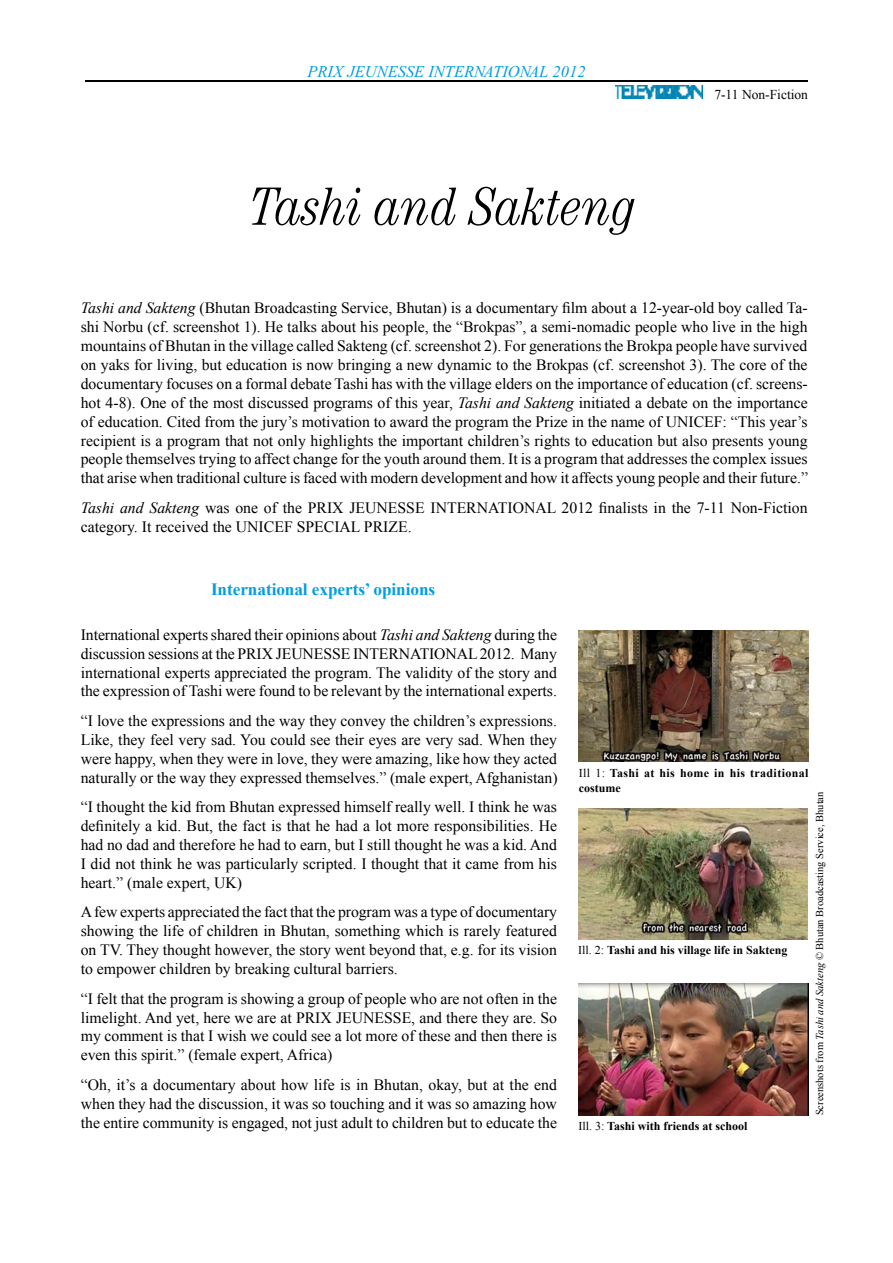
<style>
.page{position:relative;width:893px;height:1263px;background:#fff}
.page>*{position:absolute;margin:0;border:0;box-sizing:border-box;transform-origin:0 0}
.t1{font:italic 300 condensed 54px "Century";color:#000}
.t2{font:700 17.25px "Times New Roman";letter-spacing:-.005em;color:#009ee0}
.t3{font:italic 16.5px "Times New Roman CE";color:#009ee0}
.t4{font:15.75px/18.9px "Times New Roman";color:#000;text-align:justify}
.t5{font:13.5px "Times New Roman";color:#000}
.t6{font:700 12px "Times New Roman";color:#000}
.t7{font:700 12px/14.4px "Times New Roman";letter-spacing:.03em;color:#000}
.t8{font:10.5px "Times New Roman";color:#000}
.s1{font-style:italic}
.s2{font-weight:400}
</style>
<div class="page">
<hr style="left:85px;top:80px;width:723px;height:2px;background:#000">
<img style="left:615px;top:85px;width:88px;height:14px">
<img style="left:578px;top:630px;width:230px;height:131px">
<img style="left:578px;top:984px;width:230px;height:131px">
<img style="left:578px;top:808px;width:230px;height:131px">
<p class="t3" style="left:307px;top:62px;width:280px">PRIX JEUNESSE INTERNATIONAL 2012</p>
<h1 class="t1" style="left:252px;top:175px;width:387px">Tashi and Sakteng</h1>
<p class="t5" style="left:714px;top:86px;width:95px">7-11 Non-Fiction</p>
<p class="t4" style="left:81px;top:298px;width:729px"><span class="s1">Tashi and Sakteng</span> (Bhutan Broadcasting Service, Bhutan) is a documentary film about a 12-year-old boy called Ta&shy;shi Norbu (cf. screenshot 1). He talks about his people, the “Brokpas”, a semi-nomadic people who live in the high mountains of Bhutan in the village called Sakteng (cf. screenshot 2). For generations the Brokpa people have survived on yaks for living, but education is now bringing a new dynamic to the Brokpas (cf. screenshot 3). The core of the documentary focuses on a formal debate Tashi has with the village elders on the importance of education (cf. screens&shy;hot 4-8). One of the most discussed programs of this year, <span class="s1">Tashi and Sakteng</span> initiated a debate on the importance of education. Cited from the jury’s motivation to award the program the Prize in the name of UNICEF: “This year’s recipient is a program that not only highlights the important children’s rights to education but also presents young people themselves trying to affect change for the youth around them. It is a program that addresses the complex issues that arise when traditional culture is faced with modern development and how it affects young people and their future.”</p>
<p class="t4" style="left:81px;top:498px;width:728px"><span class="s1">Tashi and Sakteng</span> was one of the PRIX JEUNESSE INTERNATIONAL 2012 finalists in the 7-11 Non-Fiction category. It received the UNICEF SPECIAL PRIZE.</p>
<p class="t2" style="left:211px;top:578px;width:226px">International experts’ opinions</p>
<p class="t4" style="left:81px;top:625px;width:478px">International experts shared their opinions about <span class="s1">Tashi and Sakteng</span> during the discussion sessions at the PRIX JEUNESSE INTERNATIONAL 2012. Many international experts appreciated the program. The validity of the story and the expression of Tashi were found to be relevant by the international experts.</p>
<p class="t4" style="left:81px;top:711px;width:478px">“I love the expressions and the way they convey the children’s expressions.<br>Like, they feel very sad. You could see their eyes are very sad. When they were happy, when they were in love, they were amazing, like how they acted naturally or the way they expressed themselves.” (male expert, Afghanistan)</p>
<p class="t4" style="left:81px;top:797px;width:478px">“I thought the kid from Bhutan expressed himself really well. I think he was definitely a kid. But, the fact is that he had a lot more responsibilities. He had no dad and therefore he had to earn, but I still thought he was a kid. And I did not think he was particularly scripted. I thought that it came from his heart.” (male expert, UK)</p>
<p class="t4" style="left:81px;top:902px;width:478px">A few experts appreciated the fact that the program was a type of documentary showing the life of children in Bhutan, something which is rarely featured on TV. They thought however, the story went beyond that, e.g. for its vision to empower children by breaking cultural barriers.</p>
<p class="t4" style="left:81px;top:989px;width:478px">“I felt that the program is showing a group of people who are not often in the limelight. And yet, here we are at PRIX JEUNESSE, and there they are. So my comment is that I wish we could see a lot more of these and then there is even this spirit.” (female expert, Africa)</p>
<p class="t4" style="left:81px;top:1075px;width:478px">“Oh, it’s a documentary about how life is in Bhutan, okay, but at the end when they had the discussion, it was so touching and it was so amazing how the entire community is engaged, not just adult to children but to educate the</p>
<p class="t7" style="left:579px;top:766px;width:231px"><span class="s2">Ill 1:</span> Tashi at his home in his traditional costume</p>
<p class="t8" style="left:812px;top:1115px;width:325px;rotate:-90deg">Screenshots from <span class="s1">Tashi and Sakteng</span> © Bhutan Broadcasting Service, Bhutan</p>
<p class="t6" style="left:578px;top:942px;width:211px"><span class="s2">Ill. 2:</span> Tashi and his village life in Sakteng</p>
<p class="t6" style="left:578px;top:1117px;width:171px"><span class="s2">Ill. 3:</span> Tashi with friends at school</p>
</div>
